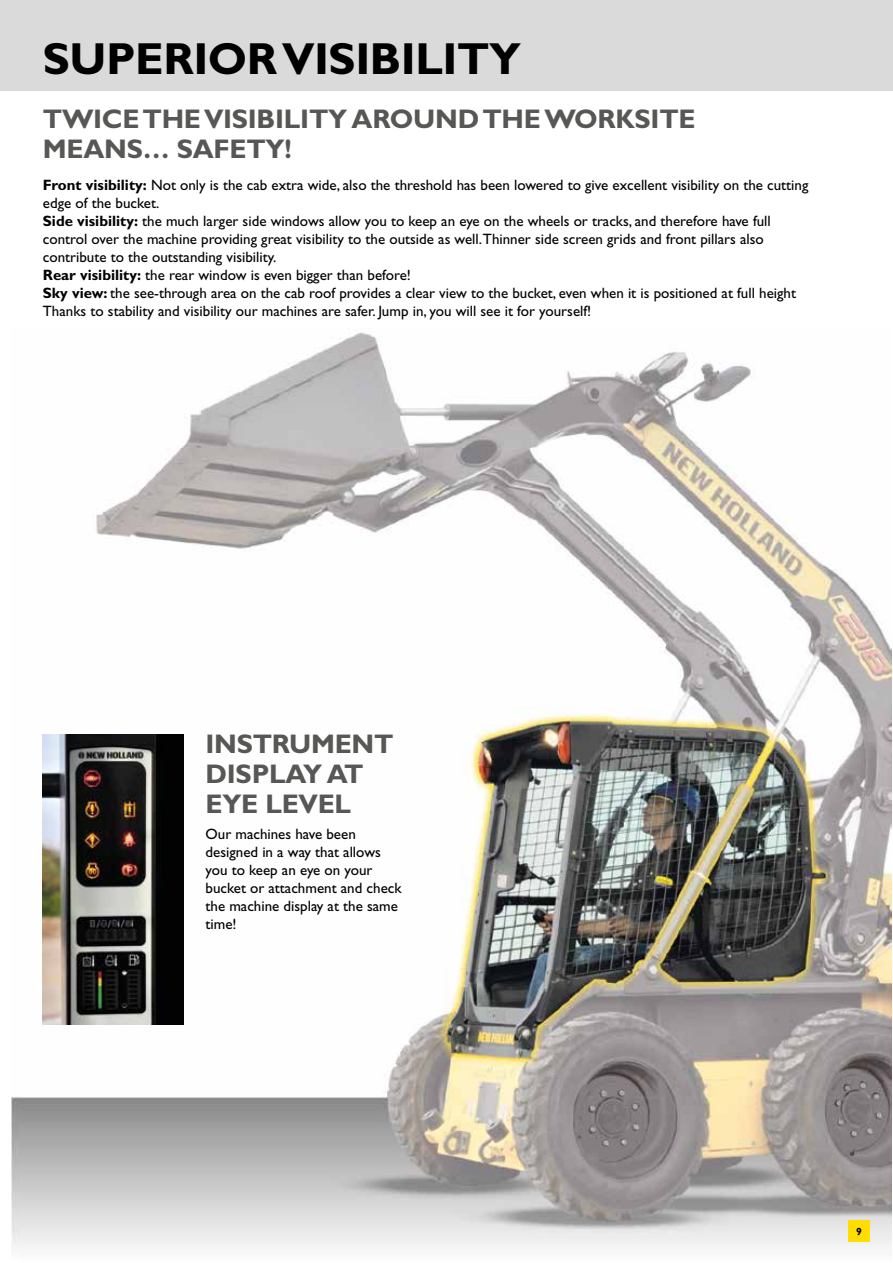
<style>
.page{position:relative;width:893px;height:1263px;background:#fff}
.page>*{position:absolute;margin:0;border:0;box-sizing:border-box;transform-origin:0 0}
.t1{font:700 45px "Gill Sans Std";letter-spacing:-.01em;color:#000}
.t2{font:700 27px/30px "Gill Sans Std";letter-spacing:-.01em;color:#575756}
.t3{font:15px/18px "Gill Sans Std";color:#000}
.t4{font:700 10.5px "Gill Sans Std";color:#000}
.s1{font-weight:700}
</style>
<div class="page">
<img style="left:12px;top:332px;width:880px;height:915px">
<div style="left:0;top:0;width:893px;height:90px;background:#dadada"></div>
<img style="left:43px;top:735px;width:140px;height:289px">
<div style="left:848px;top:1220px;width:22px;height:22px;background:#fd0"></div>
<h1 class="t1" style="left:43px;top:32px;width:480px">SUPERIOR VISIBILITY</h1>
<h2 class="t2" style="left:43px;top:104px;width:654px">TWICE THE VISIBILITY AROUND THE WORKSITE<br>MEANS… SAFETY!</h2>
<p class="t3" style="left:43px;top:176px;width:767px"><span class="s1">Front visibility:</span> Not only is the cab extra wide, also the threshold has been lowered to give excellent visibility on the cutting edge of the bucket.<br><span class="s1">Side visibility:</span> the much larger side windows allow you to keep an eye on the wheels or tracks, and therefore have full control over the machine providing great visibility to the outside as well.Thinner side screen grids and front pillars also contribute to the outstanding visibility.<br><span class="s1">Rear visibility:</span> the rear window is even bigger than before!<br><span class="s1">Sky view:</span> the see-through area on the cab roof provides a clear view to the bucket, even when it is positioned at full height Thanks to stability and visibility our machines are safer. Jump in, you will see it for yourself!</p>
<h2 class="t2" style="left:206px;top:729px;width:189px">INSTRUMENT<br>DISPLAY AT<br>EYE LEVEL</h2>
<p class="t3" style="left:206px;top:825px;width:198px">Our machines have been designed in a way that allows you to keep an eye on your bucket or attachment and check the machine display at the same time!</p>
<p class="t4" style="left:856px;top:1225px;width:7px">9</p>
</div>
